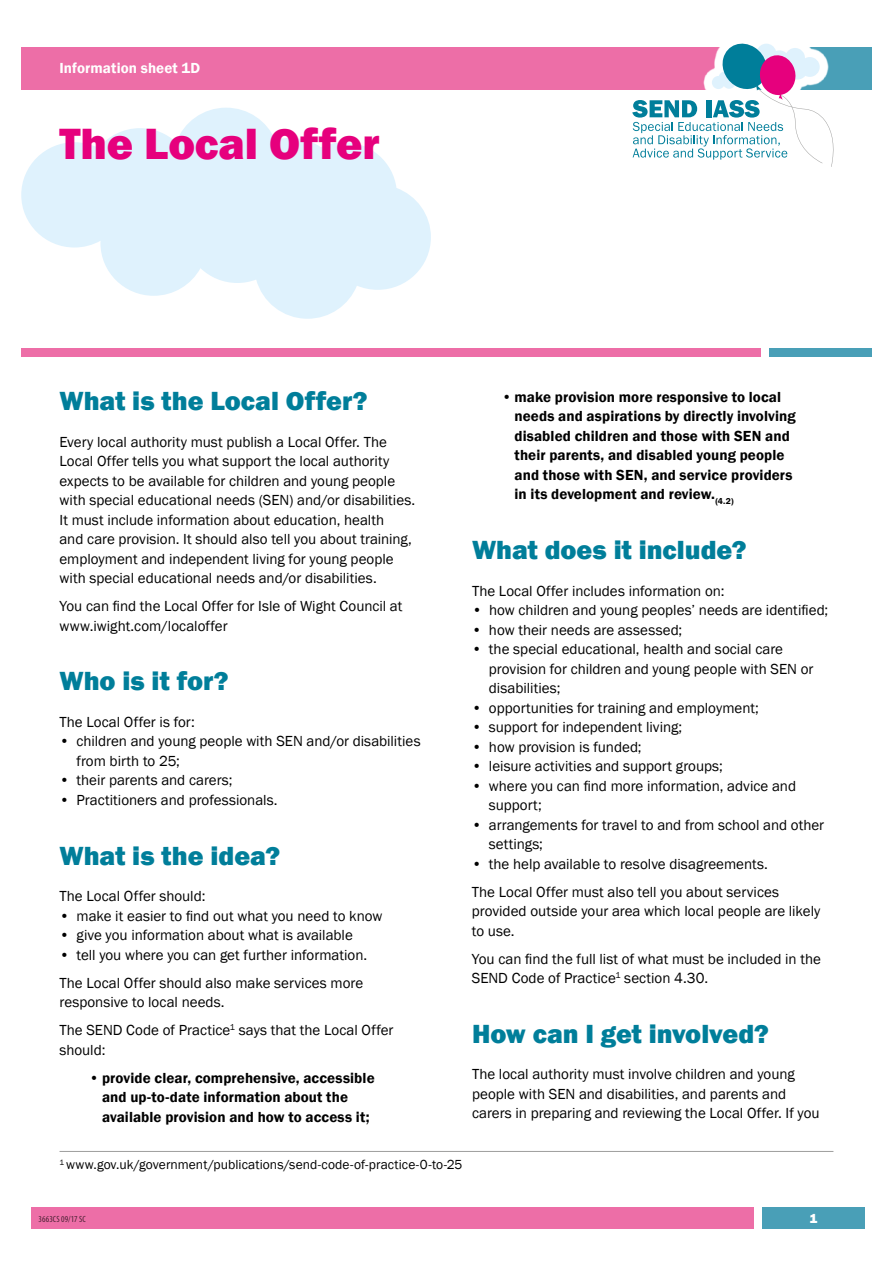
<style>
.page{position:relative;width:893px;height:1263px;background:#fff}
.page>*{position:absolute;margin:0;border:0;box-sizing:border-box;transform-origin:0 0}
.t1{font:800 45px "Franklin Gothic";letter-spacing:-.005em;color:#e6007d}
.t2{font:800 27px "Franklin Gothic";color:#007e9a}
.t3{font:15px/19.5px "Franklin Gothic";color:#000}
.t4{font:600 15px/19.5px "Franklin Gothic";letter-spacing:.005em;color:#000}
.t5{font:600 15px "Franklin Gothic";letter-spacing:.005em;color:#fff}
.t6{font:13.5px "Franklin Gothic";letter-spacing:.005em;color:#000}
.t7{font:800 13.5px "Franklin Gothic";color:#fff}
.t8{font:condensed 9px "Myriad Pro";letter-spacing:.015em;color:#000}
</style>
<div class="page">
<div style="left:31px;top:1208px;width:723px;height:21px;background:#ed6ea7"></div>
<div style="left:762px;top:1208px;width:102px;height:21px;background:#499fb7"></div>
<svg style="left:21px;top:108px;width:410px;height:211px;fill:#dff2fd"></svg>
<div style="left:21px;top:47px;width:736px;height:42px;background:#ed6ea7"></div>
<div style="left:21px;top:349px;width:740px;height:8px;background:#ed6ea7"></div>
<div style="left:741px;top:47px;width:131px;height:42px;background:#499fb7"></div>
<div style="left:770px;top:349px;width:102px;height:8px;background:#499fb7"></div>
<div style="left:624px;top:35px;width:218px;height:140px;background:#fff"></div>
<svg style="left:632px;top:44px;width:201px;height:123px"></svg>
<hr style="left:60px;top:1151px;width:773px;height:1px;background:#9d9d9c">
<p class="t5" style="left:60px;top:59px;width:142px">Information sheet 1D</p>
<h1 class="t1" style="left:60px;top:115px;width:322px">The Local Offer</h1>
<h2 class="t2" style="left:60px;top:384px;width:310px">What is the Local Offer?</h2>
<p class="t3" style="left:60px;top:432px;width:357px">Every local authority must publish a Local Offer. The Local Offer tells you what support the local authority expects to be available for children and young people with special educational needs (SEN) and/or disabilities.<br>It must include information about education, health<br>and care provision. It should also tell you about training, employment and independent living for young people with special educational needs and/or disabilities.</p>
<p class="t3" style="left:60px;top:597px;width:344px">You can find the Local Offer for Isle of Wight Council at www.iwight.com/localoffer</p>
<h2 class="t2" style="left:60px;top:664px;width:171px">Who is it for?</h2>
<p class="t3" style="left:60px;top:712px;width:137px">The Local Offer is for:</p>
<p class="t3" style="left:77px;top:732px;width:346px;text-indent:-17px">• children and young people with SEN and/or disabilities from birth to 25;</p>
<p class="t3" style="left:60px;top:771px;width:175px">• their parents and carers;</p>
<p class="t3" style="left:60px;top:790px;width:220px">• Practitioners and professionals.</p>
<h2 class="t2" style="left:60px;top:838px;width:222px">What is the idea?</h2>
<p class="t3" style="left:60px;top:887px;width:147px">The Local Offer should:</p>
<p class="t3" style="left:60px;top:906px;width:325px">• make it easier to find out what you need to know</p>
<p class="t3" style="left:60px;top:926px;width:295px">• give you information about what is available</p>
<p class="t3" style="left:59px;top:941px;width:309px;line-height:28px">• tell you where you can get further information.<br>The Local Offer should also make services more</p>
<p class="t3" style="left:59px;top:988px;width:335px;line-height:28px">responsive to local needs.<br>The SEND Code of Practice<sup>1</sup> says that the Local Offer</p>
<p class="t3" style="left:60px;top:1040px;width:47px">should:</p>
<p class="t4" style="left:102px;top:1068px;width:274px;text-indent:-13px">• provide clear, comprehensive, accessible and up-to-date information about the available provision and how to access it;</p>
<p class="t6" style="left:60px;top:1156px;width:404px"><sup>1</sup> www.gov.uk/government/publications/send-code-of-practice-0-to-25</p>
<p class="t4" style="left:514px;top:387px;width:283px;text-indent:-13px">• make provision more responsive to local needs and aspirations by directly involving disabled children and those with SEN and their parents, and disabled young people and those with SEN, and service providers in its development and review.<sub>(4.2)</sub></p>
<h2 class="t2" style="left:472px;top:532px;width:276px">What does it include?</h2>
<p class="t3" style="left:472px;top:581px;width:254px">The Local Offer includes information on:</p>
<p class="t3" style="left:472px;top:601px;width:358px">• how children and young peoples’ needs are identified;</p>
<p class="t3" style="left:472px;top:620px;width:212px">• how their needs are assessed;</p>
<p class="t3" style="left:489px;top:640px;width:326px;text-indent:-17px">• the special educational, health and social care provision for children and young people with SEN or disabilities;</p>
<p class="t3" style="left:472px;top:698px;width:288px">• opportunities for training and employment;</p>
<p class="t3" style="left:472px;top:718px;width:212px">• support for independent living;</p>
<p class="t3" style="left:472px;top:737px;width:171px">• how provision is funded;</p>
<p class="t3" style="left:472px;top:757px;width:252px">• leisure activities and support groups;</p>
<p class="t3" style="left:489px;top:776px;width:309px;text-indent:-17px">• where you can find more information, advice and support;</p>
<p class="t3" style="left:489px;top:815px;width:337px;text-indent:-17px">• arrangements for travel to and from school and other settings;</p>
<p class="t3" style="left:472px;top:850px;width:309px;line-height:28px">• the help available to resolve disagreements.<br>The Local Offer must also tell you about services</p>
<p class="t3" style="left:472px;top:902px;width:350px">provided outside your area which local people are likely to use.</p>
<p class="t3" style="left:472px;top:949px;width:351px">You can find the full list of what must be included in the<br>SEND Code of Practice<sup>1</sup> section 4.30.</p>
<h2 class="t2" style="left:472px;top:1016px;width:298px">How can I get involved?</h2>
<p class="t3" style="left:472px;top:1065px;width:349px">The local authority must involve children and young people with SEN and disabilities, and parents and carers in preparing and reviewing the Local Offer. If you</p>
<p class="t8" style="left:38px;top:1213px;width:49px">3663CS 09/17 SC</p>
<p class="t7" style="left:809px;top:1210px;width:9px">1</p>
</div>
